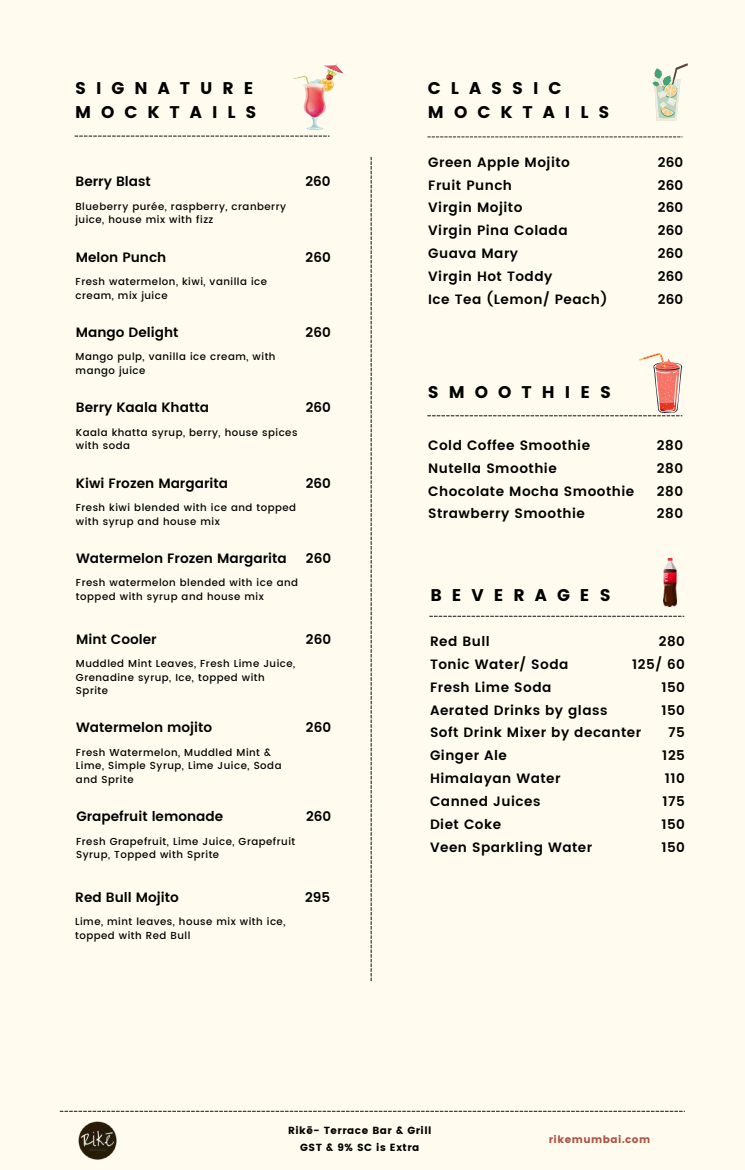
<style>
.page{position:relative;width:745px;height:1170px;background:#fff}
.page>*{position:absolute;margin:0;border:0;box-sizing:border-box;transform-origin:0 0}
.t1{font:16.88px/23.6px "Poppins";letter-spacing:.59em;color:#000}
.t2{font:600 13.5px/22.9px "Poppins";letter-spacing:.035em;color:#000}
.t3{font:600 13.5px "Poppins";color:#000}
.t4{font:10.25px/17.1px "Poppins";letter-spacing:.05em;color:#000;text-align:center}
.t5{font:10.25px "Poppins";letter-spacing:.05em;color:#af5346}
.t6{font:500 10.12px/13.5px "Poppins";letter-spacing:.05em;color:#000}
</style>
<div class="page">
<div style="left:0;top:0;width:744px;height:1169px;background:#fffcef"></div>
<svg style="left:370px;top:157px;width:1px;height:823px"></svg>
<svg style="left:74px;top:136px;width:255px;height:1px"></svg>
<svg style="left:427px;top:136px;width:255px;height:1px"></svg>
<svg style="left:652px;top:63px;width:35px;height:57px"></svg>
<img style="left:293px;top:63px;width:50px;height:67px">
<svg style="left:427px;top:353px;width:255px;height:63px"></svg>
<svg style="left:429px;top:615px;width:255px;height:1px"></svg>
<img style="left:663px;top:558px;width:13px;height:48px">
<img style="left:78px;top:1121px;width:39px;height:39px">
<svg style="left:60px;top:1110px;width:623px;height:1px"></svg>
<h1 class="t1" style="left:75px;top:76px;width:183px">SIGNATURE<br>MOCKTAILS</h1>
<h1 class="t1" style="left:428px;top:76px;width:183px">CLASSIC<br>MOCKTAILS</h1>
<h2 class="t2" style="left:428px;top:150px;width:181px">Green Apple Mojito<br>Fruit Punch<br>Virgin Mojito<br>Virgin Pina Colada<br>Guava Mary<br>Virgin Hot Toddy<br>Ice Tea (Lemon/ Peach)</h2>
<h2 class="t2" style="left:657px;top:150px;width:27px;text-align:justify">260<br>260<br>260<br>260<br>260<br>260<br>260</h2>
<h2 class="t2" style="left:305px;top:170px;width:27px">260</h2>
<h2 class="t3" style="left:76px;top:174px;width:77px">Berry Blast</h2>
<p class="t6" style="left:75px;top:199px;width:212px">Blueberry purée, raspberry, cranberry juice, house mix with fizz</p>
<h2 class="t3" style="left:76px;top:249px;width:92px">Melon Punch</h2>
<h2 class="t2" style="left:305px;top:245px;width:27px">260</h2>
<p class="t6" style="left:76px;top:275px;width:193px">Fresh watermelon, kiwi, vanilla ice cream, mix juice</p>
<h2 class="t3" style="left:76px;top:324px;width:104px">Mango Delight</h2>
<p class="t6" style="left:76px;top:350px;width:201px">Mango pulp, vanilla ice cream, with mango juice</p>
<h2 class="t2" style="left:305px;top:321px;width:27px">260</h2>
<h2 class="t3" style="left:76px;top:399px;width:134px">Berry Kaala Khatta</h2>
<h2 class="t2" style="left:306px;top:396px;width:27px">260</h2>
<p class="t6" style="left:76px;top:425px;width:223px">Kaala khatta syrup, berry, house spices with soda</p>
<h2 class="t3" style="left:76px;top:475px;width:153px">Kiwi Frozen Margarita</h2>
<p class="t6" style="left:76px;top:500px;width:222px">Fresh kiwi blended with ice and topped with syrup and house mix</p>
<h2 class="t2" style="left:306px;top:471px;width:27px">260</h2>
<h2 class="t3" style="left:76px;top:550px;width:212px">Watermelon Frozen Margarita</h2>
<p class="t6" style="left:76px;top:576px;width:223px">Fresh watermelon blended with ice and topped with syrup and house mix</p>
<h2 class="t2" style="left:306px;top:546px;width:27px">260</h2>
<h2 class="t3" style="left:76px;top:630px;width:82px">Mint Cooler</h2>
<h2 class="t2" style="left:306px;top:627px;width:27px">260</h2>
<p class="t6" style="left:76px;top:656px;width:221px">Muddled Mint Leaves, Fresh Lime Juice,<br>Grenadine syrup, Ice, topped with<br>Sprite</p>
<h2 class="t3" style="left:76px;top:719px;width:137px">Watermelon mojito</h2>
<p class="t6" style="left:76px;top:745px;width:207px">Fresh Watermelon, Muddled Mint &amp;<br>Lime, Simple Syrup, Lime Juice, Soda and Sprite</p>
<h2 class="t3" style="left:76px;top:808px;width:148px">Grapefruit lemonade</h2>
<p class="t6" style="left:76px;top:834px;width:220px">Fresh Grapefruit, Lime Juice, Grapefruit<br>Syrup, Topped with Sprite</p>
<h2 class="t2" style="left:306px;top:716px;width:27px">260</h2>
<h2 class="t2" style="left:306px;top:805px;width:27px">260</h2>
<h2 class="t3" style="left:75px;top:888px;width:105px">Red Bull Mojito</h2>
<p class="t6" style="left:75px;top:914px;width:212px">Lime, mint leaves, house mix with ice, topped with Red Bull</p>
<h2 class="t2" style="left:305px;top:885px;width:27px">295</h2>
<h1 class="t1" style="left:428px;top:380px;width:184px">SMOOTHIES</h1>
<h2 class="t2" style="left:428px;top:433px;width:208px">Cold Coffee Smoothie<br>Nutella Smoothie<br>Chocolate Mocha Smoothie<br>Strawberry Smoothie</h2>
<h2 class="t2" style="left:656px;top:433px;width:28px;text-align:justify">280<br>280<br>280<br>280</h2>
<h1 class="t1" style="left:430px;top:583px;width:182px">BEVERAGES</h1>
<h2 class="t2" style="left:430px;top:629px;width:213px">Red Bull<br>Tonic Water/ Soda<br>Fresh Lime Soda<br>Aerated Drinks by glass<br>Soft Drink Mixer by decanter<br>Ginger Ale<br>Himalayan Water<br>Canned Juices<br>Diet Coke<br>Veen Sparkling Water</h2>
<h2 class="t2" style="left:632px;top:629px;width:54px;text-align:right">280<br>125/ 60<br>150<br>150<br>75<br>125<br>110<br>175<br>150<br>150</h2>
<p class="t4" style="left:288px;top:1121px;width:145px">Rikē- Terrace Bar &amp; Grill<br>GST &amp; 9% SC is Extra</p>
<p class="t5" style="left:548px;top:1132px;width:103px">rikemumbai.com</p>
</div>
